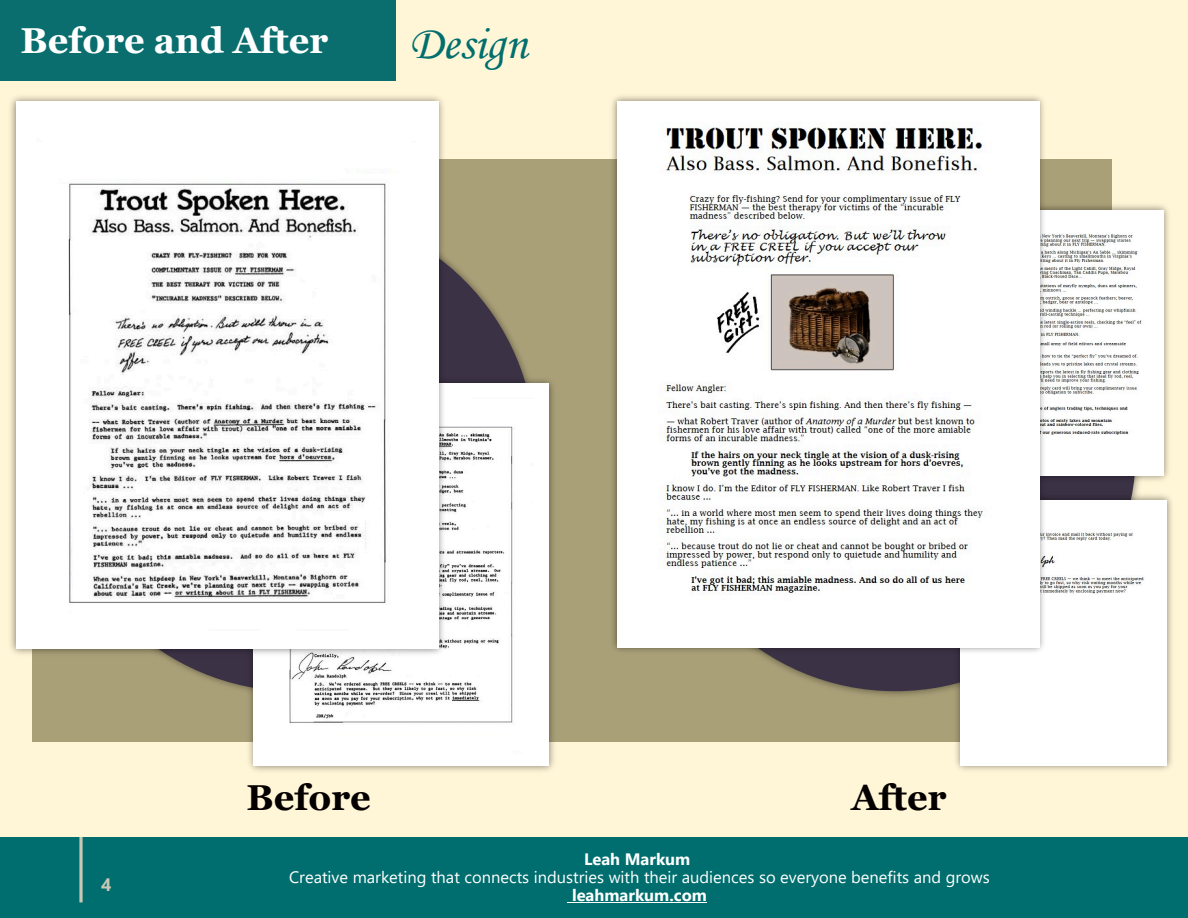
<style>
.page{position:relative;width:1188px;height:918px;background:#fff5d7}
.page>*{position:absolute;margin:0;border:0;box-sizing:border-box;transform-origin:0 0}
.t1{font:48px "Monotype Corsiva";color:#006f6d}
.t2{font:700 36px "Georgia";color:#fff}
.t3{font:700 36px "Georgia";color:#050000}
.t4{font:700 18px "Segoe UI";color:#c8c8b4}
.t5{font:16.5px "Segoe UI";color:#fff}
.t6{font:700 16.5px "Segoe UI";color:#fff}
</style>
<div class="page">
<div style="left:0;top:837px;width:1188px;height:81px;background:#006e6e"></div>
<hr style="left:567px;top:902px;width:140px;height:1px;background:#fff">
<svg style="left:79px;top:837px;width:4px;height:65px"></svg>
<hr style="left:1187px;top:0;width:1px;height:81px;background:#0a6e6e">
<div style="left:32px;top:159px;width:1079px;height:583px;background:#aaa078"></div>
<div style="left:0;top:0;width:396px;height:81px;background:#0a6e6e"></div>
<div style="left:54px;top:210px;width:481px;height:481px;background:#3c3246;border-radius:50%"></div>
<img style="left:245px;top:375px;width:309px;height:396px">
<img style="left:254px;top:384px;width:294px;height:382px">
<img style="left:10px;top:96px;width:437px;height:561px">
<img style="left:16px;top:101px;width:422px;height:547px">
<div style="left:655px;top:210px;width:481px;height:481px;background:#3c3246;border-radius:50%"></div>
<img style="left:952px;top:492px;width:220px;height:278px">
<div style="left:960px;top:500px;width:206px;height:266px;background:#fff"></div>
<img style="left:1047px;top:202px;width:122px;height:282px">
<img style="left:1047px;top:210px;width:117px;height:266px">
<img style="left:612px;top:96px;width:435px;height:559px">
<img style="left:617px;top:101px;width:422px;height:546px">
<p class="t2" style="left:21px;top:26px;width:309px">Before and After</p>
<p class="t1" style="left:409px;top:25px;width:120px">Design</p>
<p class="t4" style="left:101px;top:878px;width:12px">4</p>
<p class="t3" style="left:247px;top:783px;width:126px">Before</p>
<p class="t3" style="left:851px;top:783px;width:97px">After</p>
<p class="t6" style="left:584px;top:853px;width:108px">Leah Markum</p>
<p class="t5" style="left:289px;top:871px;width:702px">Creative marketing that connects industries with their audiences so everyone benefits and grows</p>
<p class="t6" style="left:572px;top:889px;width:136px">leahmarkum.com</p>
</div>
